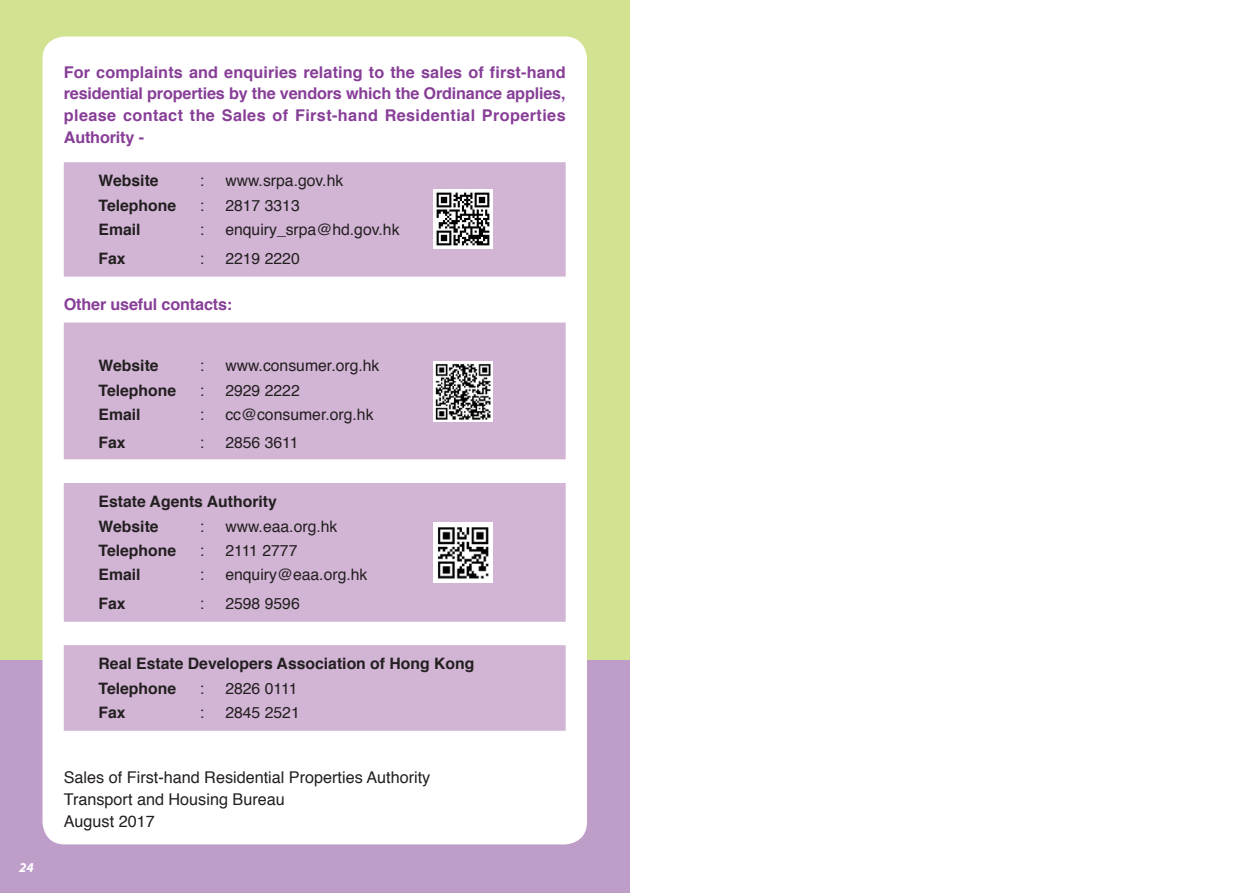
<style>
.page{position:relative;width:1259px;height:893px;background:#fff}
.page>*{position:absolute;margin:0;border:0;box-sizing:border-box;transform-origin:0 0}
.t1{font:700 16.2px/21.8px "Helvetica";letter-spacing:.025em;color:#873e97;text-align:justify}
.t2{font:16.2px/21.8px "Helvetica";color:#231f20}
.t3{font:700 16.2px "Helvetica";letter-spacing:-.01em;color:#873e97}
.t4{font:15.75px "Helvetica";color:#231f20}
.t5{font:700 15.75px "Helvetica";color:#231f20}
.t6{font:italic 700 13.5px "Myriad Pro";color:#fff}
</style>
<div class="page">
<div style="left:0;top:0;width:629px;height:893px;background:#d1e291"></div>
<div style="left:0;top:660px;width:629px;height:233px;background:#be9dc9"></div>
<div style="left:43px;top:36px;width:544px;height:808px;background:#fff;border-radius:22px"></div>
<div style="left:64px;top:162px;width:502px;height:115px;background:#d2b5d5"></div>
<img style="left:433px;top:189px;width:60px;height:60px">
<div style="left:64px;top:323px;width:502px;height:136px;background:#d2b5d5"></div>
<div style="left:64px;top:483px;width:502px;height:139px;background:#d2b5d5"></div>
<img style="left:433px;top:361px;width:60px;height:60px">
<div style="left:64px;top:645px;width:502px;height:86px;background:#d2b5d5"></div>
<img style="left:433px;top:523px;width:60px;height:59px">
<p class="t6" style="left:19px;top:860px;width:16px">24</p>
<p class="t1" style="left:64px;top:61px;width:503px">For complaints and enquiries relating to the sales of first-hand residential properties by the vendors which the Ordinance applies, please contact the Sales of First-hand Residential Properties Authority -</p>
<p class="t5" style="left:99px;top:168px;width:62px">Website</p>
<p class="t4" style="left:200px;top:169px;width:6px">:</p>
<p class="t4" style="left:225px;top:169px;width:119px">www.srpa.gov.hk</p>
<p class="t5" style="left:99px;top:193px;width:79px">Telephone</p>
<p class="t4" style="left:200px;top:193px;width:6px">:</p>
<p class="t4" style="left:225px;top:193px;width:76px">2817 3313</p>
<p class="t5" style="left:99px;top:217px;width:44px">Email</p>
<p class="t4" style="left:200px;top:217px;width:6px">:</p>
<p class="t4" style="left:225px;top:217px;width:176px">enquiry_srpa@hd.gov.hk</p>
<p class="t5" style="left:99px;top:245px;width:29px">Fax</p>
<p class="t4" style="left:200px;top:246px;width:6px">:</p>
<p class="t4" style="left:225px;top:246px;width:76px">2219 2220</p>
<p class="t3" style="left:64px;top:291px;width:170px">Other useful contacts:</p>
<p class="t5" style="left:99px;top:353px;width:62px">Website</p>
<p class="t4" style="left:200px;top:353px;width:6px">:</p>
<p class="t4" style="left:225px;top:353px;width:156px">www.consumer.org.hk</p>
<p class="t5" style="left:99px;top:377px;width:79px">Telephone</p>
<p class="t4" style="left:200px;top:378px;width:6px">:</p>
<p class="t4" style="left:225px;top:378px;width:76px">2929 2222</p>
<p class="t5" style="left:99px;top:401px;width:44px">Email</p>
<p class="t4" style="left:200px;top:402px;width:6px">:</p>
<p class="t4" style="left:225px;top:402px;width:150px">cc@consumer.org.hk</p>
<p class="t5" style="left:99px;top:430px;width:29px">Fax</p>
<p class="t4" style="left:200px;top:431px;width:6px">:</p>
<p class="t4" style="left:225px;top:431px;width:75px">2856 3611</p>
<p class="t5" style="left:99px;top:489px;width:180px">Estate Agents Authority</p>
<p class="t5" style="left:99px;top:513px;width:62px">Website</p>
<p class="t4" style="left:200px;top:514px;width:6px">:</p>
<p class="t4" style="left:225px;top:514px;width:114px">www.eaa.org.hk</p>
<p class="t5" style="left:99px;top:538px;width:79px">Telephone</p>
<p class="t4" style="left:200px;top:538px;width:6px">:</p>
<p class="t4" style="left:225px;top:538px;width:74px">2111 2777</p>
<p class="t5" style="left:99px;top:562px;width:44px">Email</p>
<p class="t4" style="left:200px;top:562px;width:6px">:</p>
<p class="t4" style="left:225px;top:562px;width:144px">enquiry@eaa.org.hk</p>
<p class="t5" style="left:99px;top:591px;width:29px">Fax</p>
<p class="t4" style="left:200px;top:591px;width:6px">:</p>
<p class="t4" style="left:225px;top:591px;width:76px">2598 9596</p>
<p class="t5" style="left:99px;top:651px;width:377px">Real Estate Developers Association of Hong Kong</p>
<p class="t5" style="left:99px;top:675px;width:79px">Telephone</p>
<p class="t4" style="left:200px;top:676px;width:6px">:</p>
<p class="t4" style="left:225px;top:676px;width:74px">2826 0111</p>
<p class="t5" style="left:99px;top:700px;width:29px">Fax</p>
<p class="t4" style="left:200px;top:700px;width:6px">:</p>
<p class="t4" style="left:225px;top:700px;width:76px">2845 2521</p>
<p class="t2" style="left:64px;top:767px;width:368px">Sales of First-hand Residential Properties Authority<br>Transport and Housing Bureau<br>August 2017</p>
</div>
